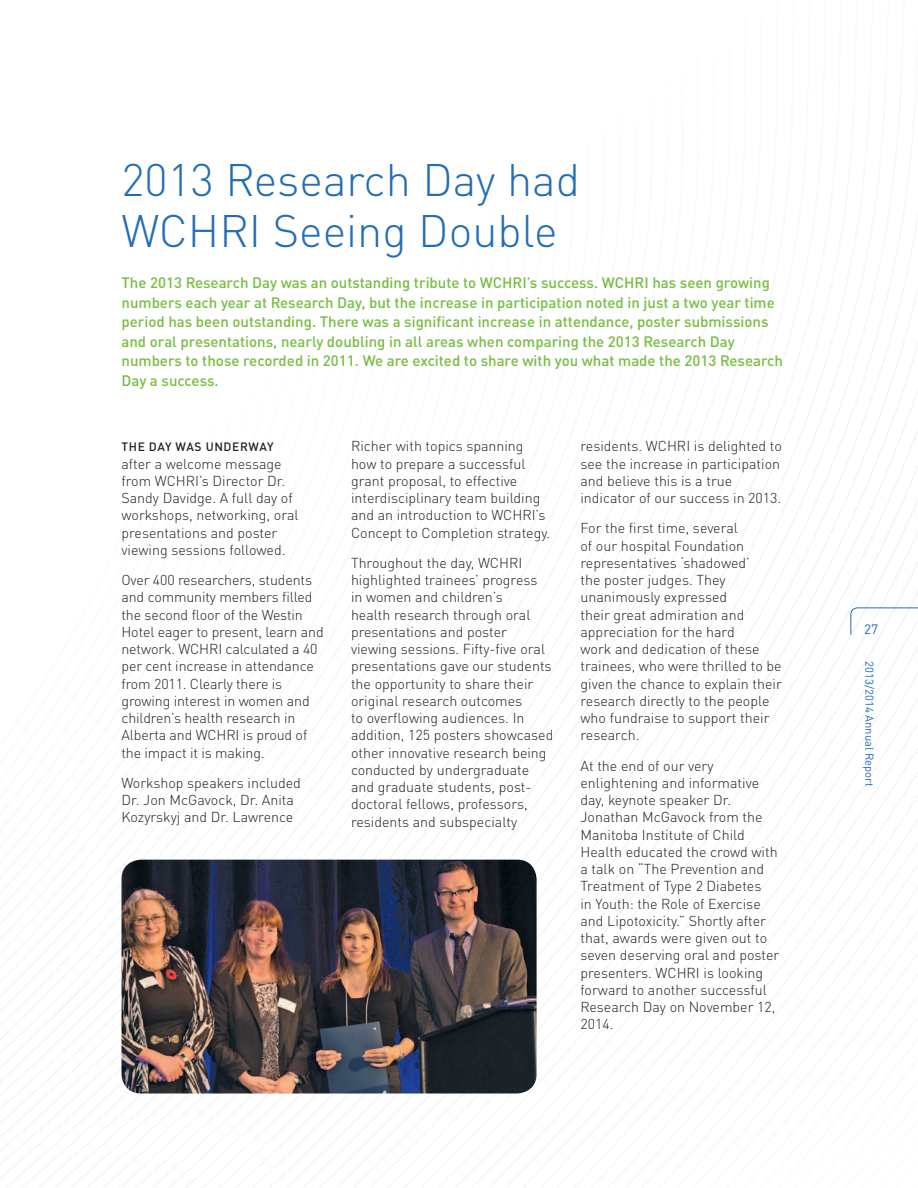
<style>
.page{position:relative;width:918px;height:1188px;background:#fff}
.page>*{position:absolute;margin:0;border:0;box-sizing:border-box;transform-origin:0 0}
.head1{font:300 45px/51px "DIN Pro";color:#226db6}
.story_highlight{font:500 15px/19.5px "DIN Pro";color:#77bd42}
.body1{font:300 14.25px/17.2px "DIN Pro";color:#231f20}
.t1{font:13.5px "DIN Pro";color:#226db6}
.body1-2{font:500 12px "DIN Pro";letter-spacing:.05em;color:#231f20}
.t2{font:11.25px "DIN Pro";color:#226db6}
</style>
<div class="page">
<img style="left:0;top:123px;width:918px;height:1065px">
<img style="left:122px;top:860px;width:415px;height:234px">
<p class="head1" style="left:122px;top:151px;width:460px">2013 Research Day had<br>WCHRI Seeing Double</p>
<p class="story_highlight" style="left:122px;top:272px;width:663px">The 2013 Research Day was an outstanding tribute to WCHRI’s success. WCHRI has seen growing numbers each year at Research Day, but the increase in participation noted in just a two year time period has been outstanding. There was a significant increase in attendance, poster submissions and oral presentations, nearly doubling in all areas when comparing the 2013 Research Day numbers to those recorded in 2011. We are excited to share with you what made the 2013 Research Day a success.</p>
<p class="body1-2" style="left:122px;top:437px;width:154px">THE DAY WAS UNDERWAY</p>
<p class="body1" style="left:122px;top:454px;width:179px">after a welcome message from WCHRI’s Director Dr.<br>Sandy Davidge. A full day of workshops, networking, oral presentations and poster viewing sessions followed.</p>
<p class="body1" style="left:122px;top:570px;width:204px">Over 400 researchers, students and community members filled the second floor of the Westin<br>Hotel eager to present, learn and network. WCHRI calculated a 40 per cent increase in attendance from 2011. Clearly there is growing interest in women and children’s health research in<br>Alberta and WCHRI is proud of the impact it is making.</p>
<p class="body1" style="left:122px;top:773px;width:181px">Workshop speakers included<br>Dr. Jon McGavock, Dr. Anita<br>Kozyrskyj and Dr. Lawrence</p>
<p class="body1" style="left:351px;top:436px;width:201px">Richer with topics spanning how to prepare a successful grant proposal, to effective interdisciplinary team building and an introduction to WCHRI’s<br>Concept to Completion strategy.</p>
<p class="body1" style="left:351px;top:553px;width:204px">Throughout the day, WCHRI highlighted trainees’ progress<br>in women and children’s<br>health research through oral presentations and poster viewing sessions. Fifty-five oral presentations gave our students the opportunity to share their original research outcomes<br>to overflowing audiences. In addition, 125 posters showcased other innovative research being conducted by undergraduate and graduate students, post&shy;doctoral fellows, professors, residents and subspecialty</p>
<p class="body1" style="left:580px;top:436px;width:203px">residents. WCHRI is delighted to see the increase in participation and believe this is a true indicator of our success in 2013.</p>
<p class="body1" style="left:580px;top:518px;width:203px">For the first time, several<br>of our hospital Foundation representatives ‘shadowed’<br>the poster judges. They unanimously expressed<br>their great admiration and appreciation for the hard<br>work and dedication of these trainees, who were thrilled to be given the chance to explain their research directly to the people who fundraise to support their research.</p>
<p class="body1" style="left:580px;top:756px;width:200px">At the end of our very enlightening and informative day, keynote speaker Dr.<br>Jonathan McGavock from the<br>Manitoba Institute of Child<br>Health educated the crowd with a talk on “The Prevention and<br>Treatment of Type 2 Diabetes<br>in Youth: the Role of Exercise and Lipotoxicity.” Shortly after that, awards were given out to seven deserving oral and poster presenters. WCHRI is looking forward to another successful<br>Research Day on November 12,<br>2014.</p>
<p class="t1" style="left:864px;top:619px;width:16px">27</p>
<p class="t2" style="left:878px;top:661px;width:127px;rotate:90deg">2013/2014 Annual Report</p>
</div>
